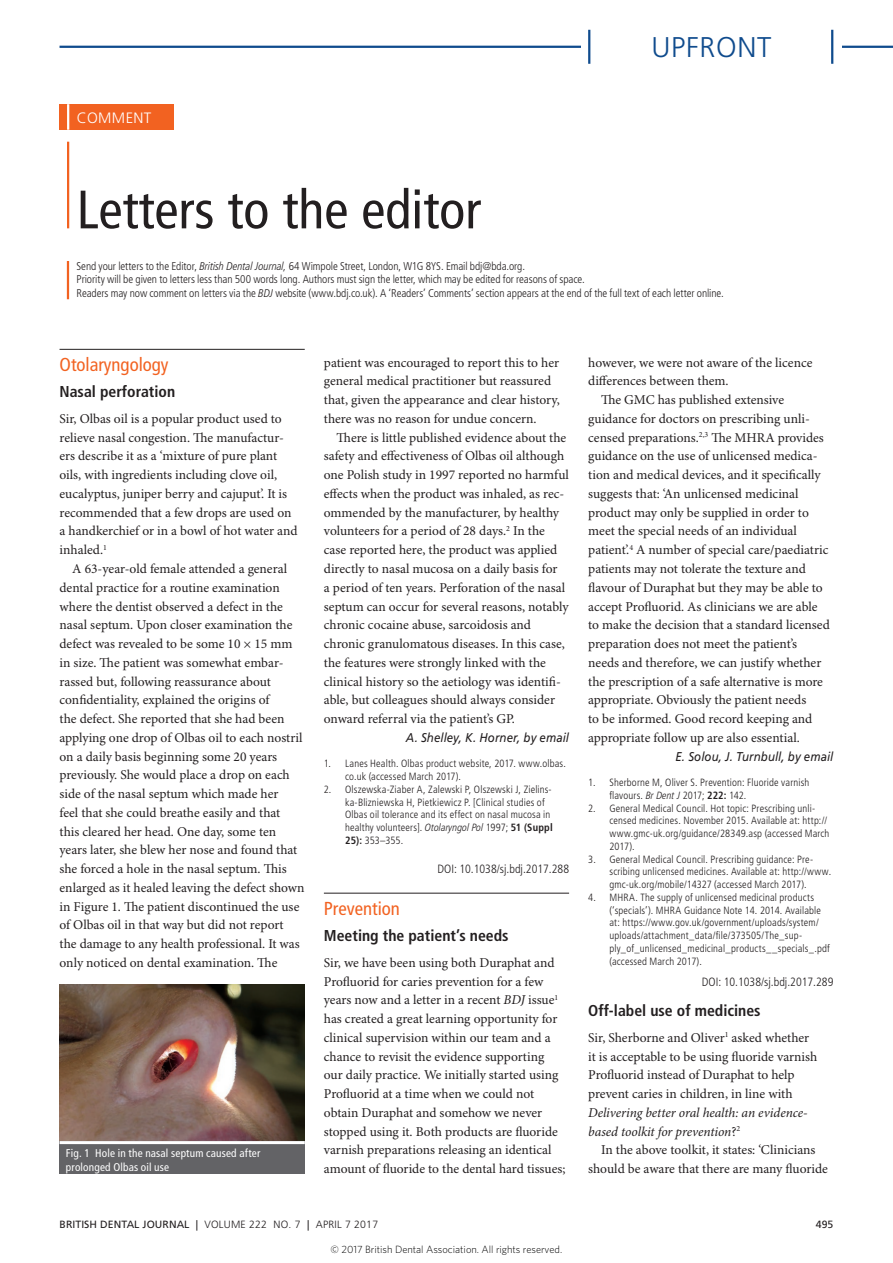
<style>
.page{position:relative;width:893px;height:1263px;background:#fff}
.page>*{position:absolute;margin:0;border:0;box-sizing:border-box;transform-origin:0 0}
.heading___1{font:condensed 54px "Frutiger LT Std";color:#231f20}
.t1{font:300 28.5px "Frutiger LT Std";letter-spacing:.025em;color:#0f4b8d}
.letters___heading{font:condensed 18.75px "Frutiger LT Std";color:#f26221}
.letters___crosshead{font:700 condensed 15.75px "Frutiger LT Std";color:#231f20}
.tag_-_1{font:300 15px "Frutiger LT Std";letter-spacing:.025em;color:#fff}
.body_9pt_ragged{font:13.5px/18.8px "Minion Pro";color:#231f20}
.body_9pt_ragged_1st{font:13.5px/18.8px "Minion Pro";letter-spacing:-.005em;color:#231f20}
.letters___authors{font:italic 12.75px "Frutiger LT Std";letter-spacing:.005em;color:#231f20;scale:.9 1}
.DOI{font:300 condensed 12px "Frutiger LT Std";color:#231f20}
.contact_-_upfront{font:300 condensed 11.25px/13.5px "Frutiger LT Std";letter-spacing:-.005em;color:#231f20}
.fig_caption_3___upfr{font:condensed 11.25px/13.5px "Frutiger LT Std";letter-spacing:.015em;color:#fff}
.references{font:300 condensed 10.5px/12.8px "Frutiger LT Std";letter-spacing:.015em;color:#231f20}
.t2{font:300 10.5px "Whitney";color:#000}
.page_footer{font:300 10.5px "Frutiger LT Std";letter-spacing:.02em;color:#231f20}
.page_footer-2{font:10.5px "Frutiger LT Std";color:#231f20}
.s1{font-style:italic}
.s2{font-weight:700}
.s3{font-weight:400}
</style>
<div class="page">
<hr style="left:60px;top:349px;width:245px;height:1px;background:#231f20">
<hr style="left:324px;top:893px;width:245px;height:1px;background:#231f20">
<img style="left:60px;top:984px;width:245px;height:157px">
<div style="left:60px;top:1141px;width:245px;height:33px;background:#636366"></div>
<hr style="left:60px;top:1141px;width:245px;height:3px;background:#fff">
<div style="left:60px;top:104px;width:114px;height:26px;background:#f26221"></div>
<hr style="left:67px;top:104px;width:2px;height:26px;background:#fff">
<hr style="left:67px;top:142px;width:2px;height:86px;background:#f26221">
<hr style="left:67px;top:261px;width:2px;height:38px;background:#f26221">
<hr style="left:60px;top:46px;width:833px;height:2px;background:#0f4b8d">
<div style="left:581px;top:30px;width:261px;height:34px;background:#fff"></div>
<hr style="left:831px;top:30px;width:2px;height:34px;background:#0f4b8d">
<hr style="left:588px;top:30px;width:2px;height:34px;background:#0f4b8d">
<p class="tag_-_1" style="left:77px;top:109px;width:76px">COMMENT</p>
<p class="heading___1" style="left:77px;top:178px;width:406px">Letters to the editor</p>
<h2 class="t1" style="left:651px;top:31px;width:121px">UPFRONT</h2>
<p class="contact_-_upfront" style="left:77px;top:259px;width:649px">Send your letters to the Editor, <span class="s1">British Dental Journal,</span> 64 Wimpole Street, London, W1G 8YS. Email bdj@bda.org.<br>Priority will be given to letters less than 500 words long. Authors must sign the letter, which may be edited for reasons of space.<br>Readers may now comment on letters via the <span class="s1">BDJ</span> website (www.bdj.co.uk). A ‘Readers’ Comments’ section appears at the end of the full text of each letter online.</p>
<p class="letters___heading" style="left:60px;top:354px;width:111px">Otolaryngology</p>
<p class="letters___crosshead" style="left:60px;top:382px;width:117px">Nasal perforation</p>
<p class="body_9pt_ragged_1st" style="left:60px;top:410px;width:240px">Sir, Olbas oil is a popular product used to relieve nasal congestion. The manufactur&shy;ers describe it as a ‘mixture of pure plant oils, with ingredients including clove oil, eucalyptus, juniper berry and cajuput’. It is recommended that a few drops are used on a handkerchief or in a bowl of hot water and inhaled.<sup>1</sup></p>
<p class="body_9pt_ragged" style="left:60px;top:560px;width:246px;text-indent:13px">A 63-year-old female attended a general dental practice for a routine examination where the dentist observed a defect in the nasal septum. Upon closer examination the defect was revealed to be some 10 × 15 mm in size. The patient was somewhat embar&shy;rassed but, following reassurance about confidentiality, explained the origins of<br>the defect. She reported that she had been applying one drop of Olbas oil to each nostril on a daily basis beginning some 20 years previously. She would place a drop on each side of the nasal septum which made her<br>feel that she could breathe easily and that<br>this cleared her head. One day, some ten years later, she blew her nose and found that she forced a hole in the nasal septum. This enlarged as it healed leaving the defect shown in Figure 1. The patient discontinued the use of Olbas oil in that way but did not report<br>the damage to any health professional. It was only noticed on dental examination. The</p>
<p class="fig_caption_3___upfr" style="left:66px;top:1147px;width:196px">Fig. 1 Hole in the nasal septum caused after prolonged Olbas oil use</p>
<p class="body_9pt_ragged" style="left:324px;top:354px;width:237px">patient was encouraged to report this to her general medical practitioner but reassured that, given the appearance and clear history, there was no reason for undue concern.</p>
<p class="body_9pt_ragged" style="left:324px;top:429px;width:247px;text-indent:13px">There is little published evidence about the safety and effectiveness of Olbas oil although one Polish study in 1997 reported no harmful effects when the product was inhaled, as rec&shy;ommended by the manufacturer, by healthy volunteers for a period of 28 days.<sup>2</sup> In the case reported here, the product was applied directly to nasal mucosa on a daily basis for<br>a period of ten years. Perforation of the nasal septum can occur for several reasons, notably chronic cocaine abuse, sarcoidosis and chronic granulomatous diseases. In this case, the features were strongly linked with the clinical history so the aetiology was identifi&shy;able, but colleagues should always consider onward referral via the patient’s GP.</p>
<p class="letters___authors" style="left:406px;top:730px;width:183px">A. Shelley, K. Horner, by email</p>
<p class="references" style="left:345px;top:757px;width:222px;text-indent:-21px">1. Lanes Health. Olbas product website, 2017. www.olbas. co.uk (accessed March 2017).</p>
<p class="references" style="left:345px;top:783px;width:209px;text-indent:-21px">2. Olszewska-Ziaber A, Zalewski P, Olszewski J, Zielins&shy;ka-Blizniewska H, Pietkiewicz P. [Clinical studies of Olbas oil tolerance and its effect on nasal mucosa in healthy volunteers]. <span class="s1">Otolaryngol Pol</span> 1997; <span class="s2">51 (Suppl 25):</span> 353–355.</p>
<p class="DOI" style="left:438px;top:862px;width:133px">DOI: 10.1038/sj.bdj.2017.288</p>
<p class="letters___heading" style="left:324px;top:898px;width:78px">Prevention</p>
<p class="letters___crosshead" style="left:324px;top:926px;width:186px">Meeting the patient’s needs</p>
<p class="body_9pt_ragged_1st" style="left:324px;top:954px;width:243px">Sir, we have been using both Duraphat and Profluorid for caries prevention for a few years now and a letter in a recent <span class="s1">BDJ</span> issue<sup>1 </sup>has created a great learning opportunity for clinical supervision within our team and a chance to revisit the evidence supporting our daily practice. We initially started using Profluorid at a time when we could not obtain Duraphat and somehow we never stopped using it. Both products are fluoride varnish preparations releasing an identical amount of fluoride to the dental hard tissues;</p>
<p class="body_9pt_ragged_1st" style="left:588px;top:354px;width:226px">however, we were not aware of the licence differences between them.</p>
<p class="body_9pt_ragged" style="left:588px;top:391px;width:243px;text-indent:13px">The GMC has published extensive guidance for doctors on prescribing unli&shy;censed preparations.<sup>2,3</sup> The MHRA provides guidance on the use of unlicensed medica&shy;tion and medical devices, and it specifically suggests that: ‘An unlicensed medicinal product may only be supplied in order to meet the special needs of an individual patient’.<sup>4</sup> A number of special care/paediatric patients may not tolerate the texture and flavour of Duraphat but they may be able to accept Profluorid. As clinicians we are able to make the decision that a standard licensed preparation does not meet the patient’s needs and therefore, we can justify whether the prescription of a safe alternative is more appropriate. Obviously the patient needs<br>to be informed. Good record keeping and appropriate follow up are also essential.</p>
<p class="letters___authors" style="left:675px;top:749px;width:177px">E. Solou, J. Turnbull, by email</p>
<p class="references" style="left:609px;top:776px;width:201px;text-indent:-21px">1. Sherborne M, Oliver S. Prevention: Fluoride varnish flavours. <span class="s1">Br Dent J</span> 2017; <span class="s2">222:</span> 142.</p>
<p class="references" style="left:609px;top:802px;width:221px;text-indent:-21px">2. General Medical Council. Hot topic: Prescribing unli&shy;censed medicines. November 2015. Available at: http:// www.gmc-uk.org/guidance/28349.asp (accessed March 2017).</p>
<p class="references" style="left:609px;top:853px;width:223px;text-indent:-21px">3. General Medical Council. Prescribing guidance: Pre&shy;scribing unlicensed medicines. Available at: http://www. gmc-uk.org/mobile/14327 (accessed March 2017).</p>
<p class="references" style="left:609px;top:891px;width:222px;text-indent:-21px">4. MHRA. The supply of unlicensed medicinal products (‘specials’). MHRA Guidance Note 14. 2014. Available at: https://www.gov.uk/government/uploads/system/ uploads/attachment_data/file/373505/The_sup&shy;ply_of_unlicensed_medicinal_products__specials_.pdf (accessed March 2017).</p>
<p class="DOI" style="left:702px;top:974px;width:133px">DOI: 10.1038/sj.bdj.2017.289</p>
<p class="letters___crosshead" style="left:588px;top:1001px;width:174px">Off-label use of medicines</p>
<p class="body_9pt_ragged_1st" style="left:588px;top:1029px;width:231px">Sir, Sherborne and Oliver<sup>1</sup> asked whether it is acceptable to be using fluoride varnish Profluorid instead of Duraphat to help prevent caries in children, in line with <span class="s1">Delivering better oral health: an evidence&shy;based toolkit for prevention</span>?<sup>2</sup></p>
<p class="body_9pt_ragged" style="left:588px;top:1141px;width:241px;text-align:center">In the above toolkit, it states: ‘Clinicians should be aware that there are many fluoride</p>
<p class="page_footer" style="left:60px;top:1219px;width:320px"><span class="s3">BRITISH DENTAL JOURNAL |</span> VOLUME 222 NO. 7 <span class="s3">|</span> APRIL 7 2017</p>
<p class="page_footer-2" style="left:816px;top:1218px;width:19px">495</p>
<p class="t2" style="left:330px;top:1243px;width:233px">© 2017 British Dental Association. All rights reserved.</p>
</div>
